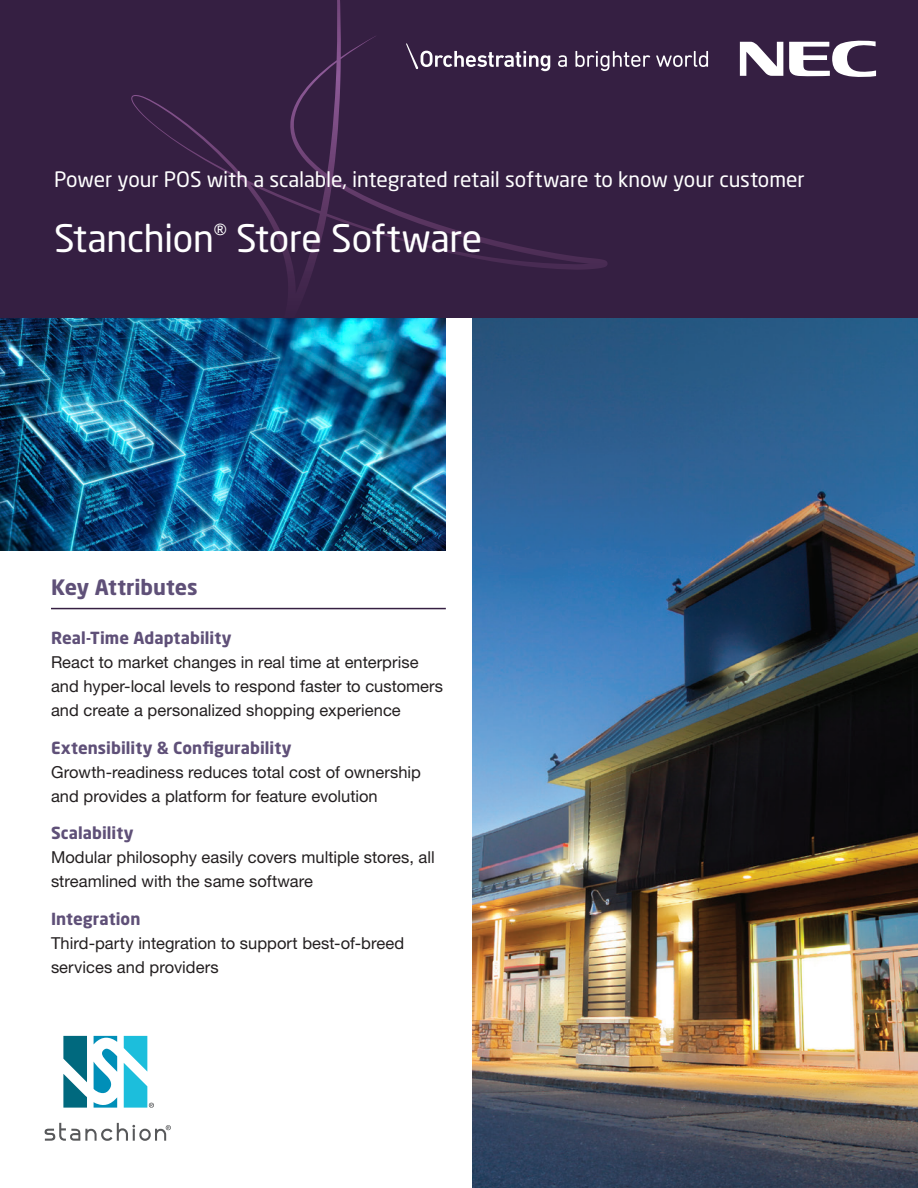
<style>
.page{position:relative;width:918px;height:1188px;background:#fff}
.page>*{position:absolute;margin:0;border:0;box-sizing:border-box;transform-origin:0 0}
.t1{font:37.5px "Neo Sans Pro";letter-spacing:-.01em;color:#fff}
.t2{font:21px "Neo Sans Pro";letter-spacing:-.005em;color:#fff}
.Heading_1{font:700 21px "Neo Sans Pro";color:#5f5078}
.Heading_3_-_Stanchio{font:16.5px/24px "Helvetica Neue LT Std";color:#231f20}
.s1{font-family:"Neo Sans Pro";font-weight:700;color:#5f5078}
</style>
<div class="page">
<img style="left:0;top:318px;width:446px;height:233px">
<img style="left:472px;top:318px;width:446px;height:870px">
<div style="left:0;top:0;width:918px;height:318px;background:#351f42"></div>
<svg style="left:131px;top:0;width:477px;height:292px"></svg>
<svg style="left:740px;top:42px;width:43px;height:34px"></svg>
<svg style="left:789px;top:40px;width:87px;height:37px"></svg>
<svg style="left:558px;top:55px;width:9px;height:12px"></svg>
<svg style="left:575px;top:51px;width:75px;height:20px"></svg>
<svg style="left:656px;top:51px;width:52px;height:16px"></svg>
<svg style="left:406px;top:43px;width:144px;height:28px"></svg>
<hr style="left:51px;top:608px;width:395px;height:1px;background:#351f42">
<svg style="left:94px;top:1036px;width:23px;height:72px"></svg>
<svg style="left:63px;top:1036px;width:24px;height:72px"></svg>
<svg style="left:124px;top:1036px;width:30px;height:72px"></svg>
<svg style="left:45px;top:1123px;width:126px;height:18px"></svg>
<p class="t2" style="left:54px;top:166px;width:752px">Power your POS with a scalable, integrated retail software to know your customer</p>
<p class="t1" style="left:54px;top:215px;width:430px">Stanchion<sup>®</sup> Store Software</p>
<p class="Heading_1" style="left:51px;top:574px;width:148px">Key Attributes</p>
<p class="Heading_3_-_Stanchio" style="left:51px;top:626px;width:394px"><span class="s1">Real-Time Adaptability<br></span>React to market changes in real time at enterprise and hyper-local levels to respond faster to customers and create a personalized shopping experience</p>
<p class="Heading_3_-_Stanchio" style="left:51px;top:736px;width:371px"><span class="s1">Extensibility &amp; Configurability<br></span>Growth-readiness reduces total cost of ownership and provides a platform for feature evolution</p>
<p class="Heading_3_-_Stanchio" style="left:51px;top:821px;width:385px"><span class="s1">Scalability<br></span>Modular philosophy easily covers multiple stores, all streamlined with the same software</p>
<p class="Heading_3_-_Stanchio" style="left:51px;top:907px;width:355px"><span class="s1">Integration<br></span>Third-party integration to support best-of-breed services and providers</p>
</div>
